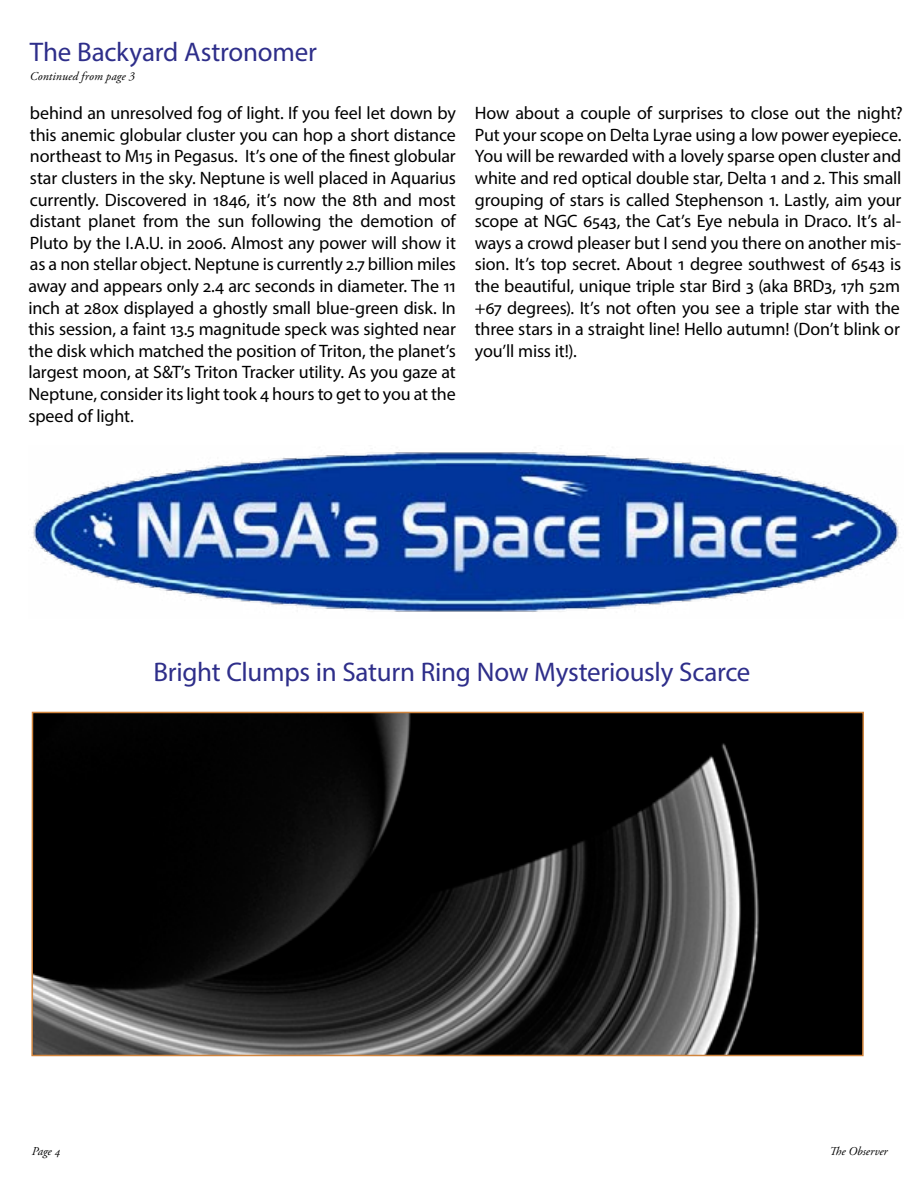
<style>
.page{position:relative;width:918px;height:1188px;background:#fff}
.page>*{position:absolute;margin:0;border:0;box-sizing:border-box;transform-origin:0 0}
.t1{font:27px "Myriad Pro";letter-spacing:-.01em;color:#2e2e8a}
.t2{font:18px/21.6px "Myriad Pro";letter-spacing:-.01em;color:#000;text-align:justify}
.t3{font:italic 12px "Adobe Garamond Pro";letter-spacing:.005em;color:#000}
</style>
<div class="page">
<img style="left:33px;top:452px;width:866px;height:160px">
<img style="left:34px;top:715px;width:827px;height:338px">
<div style="left:31px;top:712px;width:833px;height:344px;border:2px solid #d0843c"></div>
<h1 class="t1" style="left:30px;top:35px;width:289px">The Backyard Astronomer</h1>
<p class="t3" style="left:30px;top:69px;width:105px">Continued from page 3</p>
<p class="t2" style="left:28px;top:102px;width:429px">behind an unresolved fog of light. If you feel let down by this anemic globular cluster you can hop a short distance northeast to M15 in Pegasus. It’s one of the finest globular star clusters in the sky. Neptune is well placed in Aquarius currently. Discovered in 1846, it’s now the 8th and most distant planet from the sun following the demotion of Pluto by the I.A.U. in 2006. Almost any power will show it as a non stellar object. Neptune is currently 2.7 billion miles away and appears only 2.4 arc seconds in diameter. The 11 inch at 280x displayed a ghostly small blue-green disk. In this session, a faint 13.5 magnitude speck was sighted near the disk which matched the position of Triton, the planet’s largest moon, at S&amp;T’s Triton Tracker utility. As you gaze at Neptune, consider its light took 4 hours to get to you at the speed of light.</p>
<p class="t2" style="left:475px;top:102px;width:430px;text-align:left">How about a couple of surprises to close out the night?<br>Put your scope on Delta Lyrae using a low power eyepiece.<br>You will be rewarded with a lovely sparse open cluster and white and red optical double star, Delta 1 and 2. This small grouping of stars is called Stephenson 1. Lastly, aim your scope at NGC 6543, the Cat’s Eye nebula in Draco. It’s al&shy;ways a crowd pleaser but I send you there on another mis&shy;sion. It’s top secret. About 1 degree southwest of 6543 is the beautiful, unique triple star Bird 3 (aka BRD3, 17h 52m +67 degrees). It’s not often you see a triple star with the three stars in a straight line! Hello autumn! (Don’t blink or you’ll miss it!).</p>
<h1 class="t1" style="left:154px;top:656px;width:598px">Bright Clumps in Saturn Ring Now Mysteriously Scarce</h1>
<p class="t3" style="left:32px;top:1144px;width:30px">Page 4</p>
<p class="t3" style="left:829px;top:1144px;width:60px">The Observer</p>
</div>
